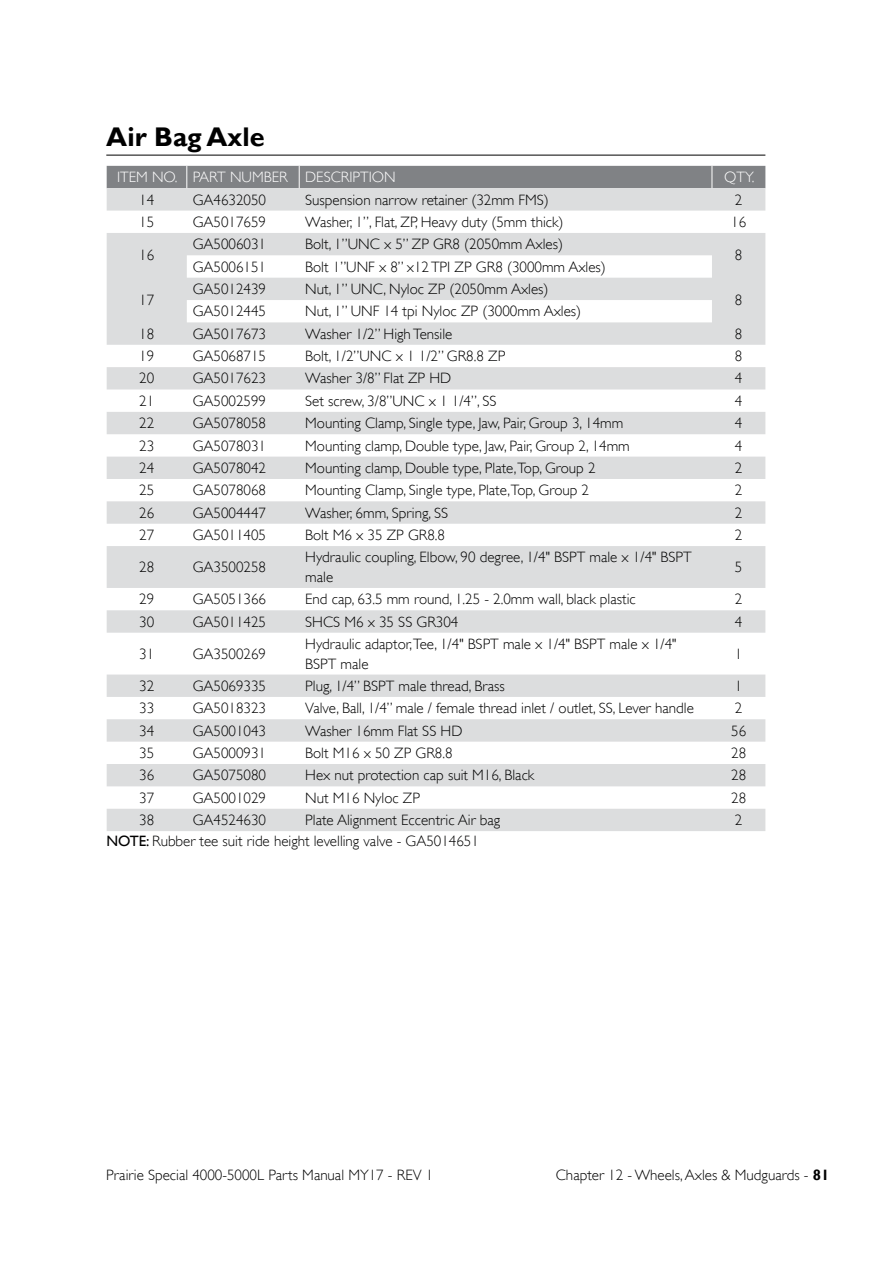
<style>
.page{position:relative;width:893px;height:1263px;background:#fff}
.page>*{position:absolute;margin:0;border:0;box-sizing:border-box;transform-origin:0 0}
.t1{font:700 27px "Gill Sans";color:#000}
.t2{font:300 15px/19.5px "Gill Sans";color:#000}
.t3{font:300 15px "Gill Sans";color:#fff}
.s1{font-weight:400}
.s2{font-weight:700}
</style>
<div class="page">
<hr style="left:106px;top:155px;width:659px;height:1px;background:#000">
<svg style="left:107px;top:188px;width:658px;height:643px;fill:#dcddde"></svg>
<div style="left:107px;top:166px;width:658px;height:22px;background:#808285"></div>
<h1 class="t1" style="left:106px;top:121px;width:160px">Air Bag Axle</h1>
<p class="t3" style="left:117px;top:168px;width:280px">ITEM NO. PART NUMBER DESCRIPTION</p>
<p class="t3" style="left:724px;top:168px;width:32px">QTY.</p>
<p class="t2" style="left:139px;top:190px;width:16px">14</p>
<p class="t2" style="left:193px;top:190px;width:75px">GA4632050</p>
<p class="t2" style="left:305px;top:190px;width:245px">Suspension narrow retainer (32mm FMS)</p>
<p class="t2" style="left:735px;top:190px;width:9px">2</p>
<p class="t2" style="left:139px;top:212px;width:16px">15</p>
<p class="t2" style="left:193px;top:212px;width:75px">GA5017659</p>
<p class="t2" style="left:305px;top:212px;width:260px">Washer, 1”, Flat, ZP, Heavy duty (5mm thick)</p>
<p class="t2" style="left:731px;top:212px;width:16px">16</p>
<p class="t2" style="left:139px;top:246px;width:16px">16</p>
<p class="t2" style="left:193px;top:234px;width:75px">GA5006031</p>
<p class="t2" style="left:305px;top:234px;width:259px">Bolt, 1”UNC x 5” ZP GR8 (2050mm Axles)</p>
<p class="t2" style="left:735px;top:246px;width:9px">8</p>
<p class="t2" style="left:193px;top:257px;width:75px">GA5006151</p>
<p class="t2" style="left:305px;top:257px;width:302px">Bolt 1”UNF x 8” x12 TPI ZP GR8 (3000mm Axles)</p>
<p class="t2" style="left:139px;top:290px;width:16px">17</p>
<p class="t2" style="left:193px;top:279px;width:75px">GA5012439</p>
<p class="t2" style="left:305px;top:279px;width:245px">Nut, 1” UNC, Nyloc ZP (2050mm Axles)</p>
<p class="t2" style="left:193px;top:302px;width:75px">GA5012445</p>
<p class="t2" style="left:305px;top:302px;width:277px">Nut, 1” UNF 14 tpi Nyloc ZP (3000mm Axles)</p>
<p class="t2" style="left:735px;top:290px;width:9px">8</p>
<p class="t2" style="left:139px;top:324px;width:16px">18</p>
<p class="t2" style="left:193px;top:324px;width:75px">GA5017673</p>
<p class="t2" style="left:305px;top:324px;width:149px">Washer 1/2” High Tensile</p>
<p class="t2" style="left:735px;top:324px;width:9px">8</p>
<p class="t2" style="left:139px;top:346px;width:16px">19</p>
<p class="t2" style="left:193px;top:346px;width:75px">GA5068715</p>
<p class="t2" style="left:305px;top:346px;width:202px">Bolt, 1/2”UNC x 1 1/2” GR8.8 ZP</p>
<p class="t2" style="left:735px;top:346px;width:9px">8</p>
<p class="t2" style="left:139px;top:369px;width:16px">20</p>
<p class="t2" style="left:193px;top:369px;width:75px">GA5017623</p>
<p class="t2" style="left:305px;top:369px;width:148px">Washer 3/8” Flat ZP HD</p>
<p class="t2" style="left:735px;top:369px;width:9px">4</p>
<p class="t2" style="left:139px;top:391px;width:16px">21</p>
<p class="t2" style="left:193px;top:391px;width:75px">GA5002599</p>
<p class="t2" style="left:305px;top:391px;width:193px">Set screw, 3/8”UNC x 1 1/4”, SS</p>
<p class="t2" style="left:735px;top:391px;width:9px">4</p>
<p class="t2" style="left:139px;top:413px;width:16px">22</p>
<p class="t2" style="left:193px;top:413px;width:75px">GA5078058</p>
<p class="t2" style="left:305px;top:413px;width:320px">Mounting Clamp, Single type, Jaw, Pair, Group 3, 14mm</p>
<p class="t2" style="left:735px;top:413px;width:9px">4</p>
<p class="t2" style="left:139px;top:436px;width:16px">23</p>
<p class="t2" style="left:193px;top:436px;width:75px">GA5078031</p>
<p class="t2" style="left:305px;top:436px;width:326px">Mounting clamp, Double type, Jaw, Pair, Group 2, 14mm</p>
<p class="t2" style="left:735px;top:436px;width:9px">4</p>
<p class="t2" style="left:139px;top:458px;width:16px">24</p>
<p class="t2" style="left:193px;top:458px;width:75px">GA5078042</p>
<p class="t2" style="left:305px;top:458px;width:292px">Mounting clamp, Double type, Plate,Top, Group 2</p>
<p class="t2" style="left:735px;top:458px;width:9px">2</p>
<p class="t2" style="left:139px;top:480px;width:16px">25</p>
<p class="t2" style="left:193px;top:480px;width:75px">GA5078068</p>
<p class="t2" style="left:305px;top:480px;width:285px">Mounting Clamp, Single type, Plate,Top, Group 2</p>
<p class="t2" style="left:735px;top:480px;width:9px">2</p>
<p class="t2" style="left:139px;top:503px;width:16px">26</p>
<p class="t2" style="left:193px;top:503px;width:75px">GA5004447</p>
<p class="t2" style="left:305px;top:503px;width:144px">Washer, 6mm, Spring, SS</p>
<p class="t2" style="left:735px;top:503px;width:9px">2</p>
<p class="t2" style="left:139px;top:525px;width:16px">27</p>
<p class="t2" style="left:193px;top:525px;width:75px">GA5011405</p>
<p class="t2" style="left:305px;top:525px;width:141px">Bolt M6 x 35 ZP GR8.8</p>
<p class="t2" style="left:735px;top:525px;width:9px">2</p>
<p class="t2" style="left:139px;top:557px;width:16px">28</p>
<p class="t2" style="left:193px;top:557px;width:75px">GA3500258</p>
<p class="t2" style="left:305px;top:548px;width:388px">Hydraulic coupling, Elbow, 90 degree, 1/4" BSPT male x 1/4" BSPT male</p>
<p class="t2" style="left:735px;top:557px;width:9px">5</p>
<p class="t2" style="left:139px;top:589px;width:16px">29</p>
<p class="t2" style="left:193px;top:589px;width:75px">GA5051366</p>
<p class="t2" style="left:305px;top:589px;width:332px">End cap, 63.5 mm round, 1.25 - 2.0mm wall, black plastic</p>
<p class="t2" style="left:735px;top:589px;width:9px">2</p>
<p class="t2" style="left:139px;top:612px;width:16px">30</p>
<p class="t2" style="left:193px;top:612px;width:75px">GA5011425</p>
<p class="t2" style="left:305px;top:612px;width:155px">SHCS M6 x 35 SS GR304</p>
<p class="t2" style="left:735px;top:612px;width:9px">4</p>
<p class="t2" style="left:139px;top:644px;width:16px">31</p>
<p class="t2" style="left:193px;top:644px;width:75px">GA3500269</p>
<p class="t2" style="left:305px;top:634px;width:373px">Hydraulic adaptor,Tee, 1/4" BSPT male x 1/4" BSPT male x 1/4"<br>BSPT male</p>
<p class="t2" style="left:735px;top:644px;width:9px">1</p>
<p class="t2" style="left:139px;top:676px;width:16px">32</p>
<p class="t2" style="left:193px;top:676px;width:75px">GA5069335</p>
<p class="t2" style="left:305px;top:676px;width:201px">Plug, 1/4” BSPT male thread, Brass</p>
<p class="t2" style="left:735px;top:676px;width:9px">1</p>
<p class="t2" style="left:139px;top:698px;width:16px">33</p>
<p class="t2" style="left:193px;top:698px;width:75px">GA5018323</p>
<p class="t2" style="left:305px;top:698px;width:390px">Valve, Ball, 1/4” male / female thread inlet / outlet, SS, Lever handle</p>
<p class="t2" style="left:735px;top:698px;width:9px">2</p>
<p class="t2" style="left:139px;top:721px;width:16px">34</p>
<p class="t2" style="left:193px;top:721px;width:75px">GA5001043</p>
<p class="t2" style="left:305px;top:721px;width:159px">Washer 16mm Flat SS HD</p>
<p class="t2" style="left:731px;top:721px;width:16px">56</p>
<p class="t2" style="left:139px;top:743px;width:16px">35</p>
<p class="t2" style="left:193px;top:743px;width:75px">GA5000931</p>
<p class="t2" style="left:305px;top:743px;width:149px">Bolt M16 x 50 ZP GR8.8</p>
<p class="t2" style="left:731px;top:743px;width:16px">28</p>
<p class="t2" style="left:139px;top:765px;width:16px">36</p>
<p class="t2" style="left:193px;top:765px;width:75px">GA5075080</p>
<p class="t2" style="left:305px;top:765px;width:231px">Hex nut protection cap suit M16, Black</p>
<p class="t2" style="left:731px;top:765px;width:16px">28</p>
<p class="t2" style="left:139px;top:788px;width:16px">37</p>
<p class="t2" style="left:193px;top:788px;width:75px">GA5001029</p>
<p class="t2" style="left:305px;top:788px;width:116px">Nut M16 Nyloc ZP</p>
<p class="t2" style="left:731px;top:788px;width:16px">28</p>
<p class="t2" style="left:139px;top:810px;width:16px">38</p>
<p class="t2" style="left:193px;top:810px;width:75px">GA4524630</p>
<p class="t2" style="left:305px;top:810px;width:197px">Plate Alignment Eccentric Air bag</p>
<p class="t2" style="left:735px;top:810px;width:9px">2</p>
<p class="t2" style="left:107px;top:831px;width:374px"><span class="s1">NOTE:</span> Rubber tee suit ride height levelling valve - GA5014651</p>
<p class="t2" style="left:106px;top:1165px;width:329px">Prairie Special 4000-5000L Parts Manual MY17 - REV 1</p>
<p class="t2" style="left:556px;top:1165px;width:275px">Chapter 12 - Wheels, Axles &amp; Mudguards - <span class="s2">81</span></p>
</div>
